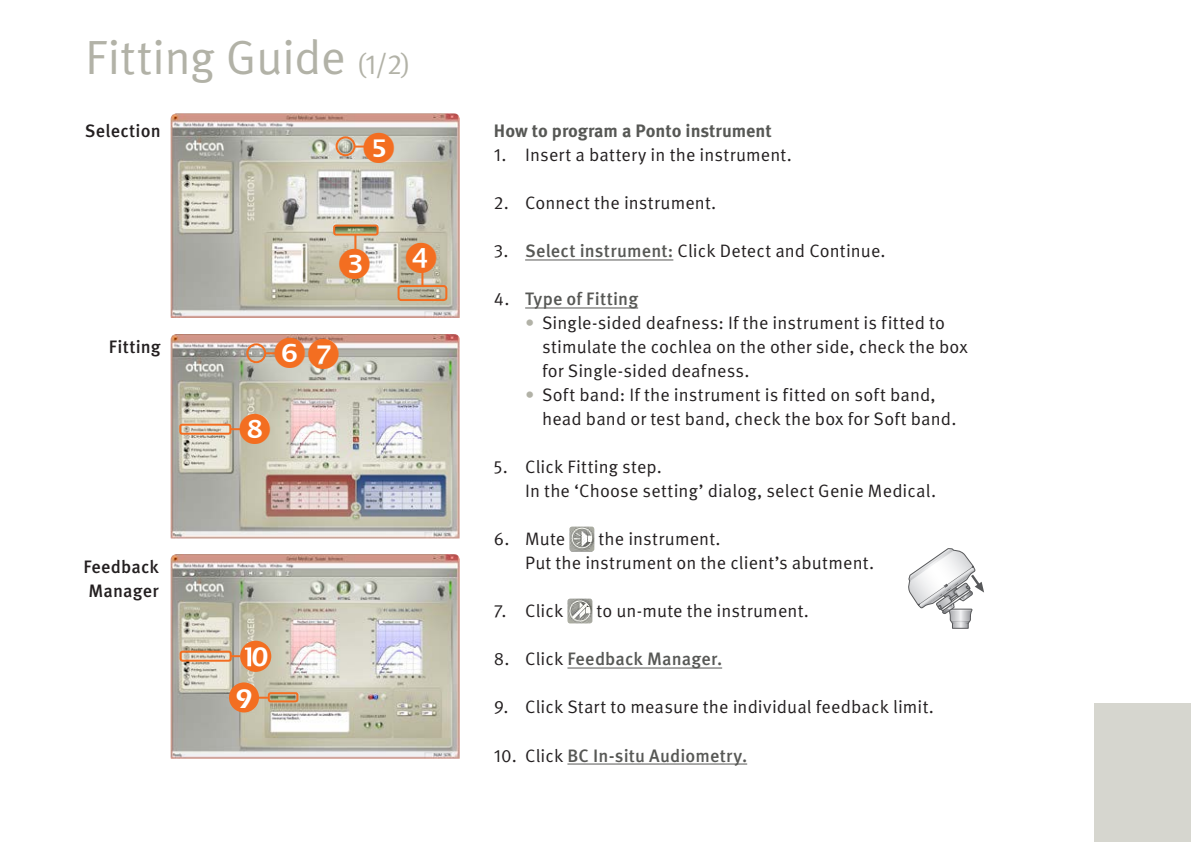
<style>
.page{position:relative;width:1191px;height:842px;background:#fff}
.page>*{position:absolute;margin:0;border:0;box-sizing:border-box;transform-origin:0 0}
.t1{font:48px "Meta Pro OM";letter-spacing:-.015em;color:#b2b2a7}
.t2{font:600 28px/41.4px "Eras ITC";color:#fff;text-align:center}
.t3{font:18px/24px "Meta Pro OM";letter-spacing:.005em;color:#231f20}
.t4{font:500 18px "Meta Pro OM";letter-spacing:.01em;color:#575855}
.t5{font:500 18px/24px "Meta Pro OM";letter-spacing:.01em;color:#231f20}
.t6{font:700 18px "Meta Pro OM";color:#575855}
.s1{font-size:28px}
.s2{font-weight:500;color:#575855}
.s3{font-weight:400;color:#231f20}
.s4{color:#b2b2a7}
</style>
<div class="page">
<div style="left:1094px;top:703px;width:97px;height:139px;background:#d6d6cf"></div>
<img style="left:171px;top:113px;width:289px;height:205px">
<img style="left:171px;top:334px;width:288px;height:204px">
<hr style="left:525px;top:260px;width:148px;height:1px;background:#575855">
<hr style="left:525px;top:308px;width:113px;height:1px;background:#575855">
<hr style="left:567px;top:668px;width:155px;height:1px;background:#575855">
<hr style="left:567px;top:764px;width:180px;height:1px;background:#575855">
<img style="left:569px;top:527px;width:25px;height:24px">
<img style="left:567px;top:599px;width:25px;height:24px">
<div style="left:335px;top:136px;width:20px;height:20px;border:2px solid #f36e21;border-radius:50%"></div>
<div style="left:333px;top:225px;width:45px;height:11px;border:2px solid #f36e21;border-radius:2px"></div>
<div style="left:397px;top:285px;width:50px;height:16px;border:2px solid #f36e21;border-radius:3px"></div>
<div style="left:179px;top:424px;width:52px;height:11px;border:2px solid #f36e21;border-radius:2px"></div>
<div style="left:246px;top:343px;width:20px;height:20px;border:2px solid #f36e21;border-radius:50%"></div>
<svg style="left:908px;top:548px;width:76px;height:81px"></svg>
<img style="left:171px;top:554px;width:289px;height:205px">
<div style="left:240px;top:641px;width:31px;height:31px;background:#f36e21;border-radius:50%"></div>
<svg style="left:230px;top:647px;width:21px;height:19px"></svg>
<div style="left:180px;top:651px;width:52px;height:11px;border:2px solid #f36e21;border-radius:2px"></div>
<div style="left:229px;top:682px;width:30px;height:30px;background:#f36e21;border-radius:50%"></div>
<div style="left:268px;top:692px;width:30px;height:10px;border:2px solid #f36e21;border-radius:2px"></div>
<svg style="left:259px;top:697px;width:10px;height:2px"></svg>
<svg style="left:355px;top:132px;width:39px;height:31px"></svg>
<svg style="left:339px;top:235px;width:31px;height:44px"></svg>
<svg style="left:406px;top:242px;width:30px;height:44px"></svg>
<svg style="left:230px;top:413px;width:40px;height:31px"></svg>
<svg style="left:265px;top:337px;width:73px;height:32px"></svg>
<h1 class="t1" style="left:85px;top:28px;width:327px">Fitting Guide <span class="s1">(1/2)</span></h1>
<p class="t5" style="left:85px;top:119px;width:77px">Selection</p>
<p class="t5" style="left:109px;top:335px;width:53px">Fitting</p>
<p class="t5" style="left:83px;top:555px;width:77px">Feedback<br>Manager</p>
<h2 class="t2" style="left:235px;top:636px;width:35px">0<br>9</h2>
<p class="t6" style="left:494px;top:120px;width:279px">How to program a Ponto instrument</p>
<p class="t3" style="left:494px;top:143px;width:299px">1. Insert a battery in the instrument.</p>
<p class="t3" style="left:494px;top:191px;width:224px">2. Connect the instrument.</p>
<p class="t3" style="left:494px;top:239px;width:393px">3. <span class="s2">Select instrument:</span> Click Detect and Continue.</p>
<p class="t4" style="left:494px;top:288px;width:146px"><span class="s3">4.</span> Type of Fitting</p>
<p class="t3" style="left:542px;top:311px;width:427px;text-indent:-17px"><span class="s4">•</span> Single-sided deafness: If the instrument is fitted to stimulate the cochlea on the other side, check the box for Single-sided deafness.</p>
<p class="t3" style="left:542px;top:383px;width:416px;text-indent:-17px"><span class="s4">•</span> Soft band: If the instrument is fitted on soft band, head band or test band, check the box for Soft band.</p>
<p class="t3" style="left:525px;top:455px;width:412px;text-indent:-31px">5. Click Fitting step.<br>In the ‘Choose setting’ dialog, select Genie Medical.</p>
<p class="t3" style="left:494px;top:527px;width:73px">6. Mute</p>
<p class="t3" style="left:525px;top:527px;width:350px;text-indent:73px">the instrument.<br>Put the instrument on the client’s abutment.</p>
<p class="t3" style="left:494px;top:599px;width:71px">7. Click</p>
<p class="t3" style="left:596px;top:599px;width:214px">to un-mute the instrument.</p>
<p class="t4" style="left:494px;top:648px;width:230px"><span class="s3">8. Click</span> Feedback Manager.</p>
<p class="t3" style="left:494px;top:695px;width:441px">9. Click Start to measure the individual feedback limit.</p>
<p class="t4" style="left:494px;top:744px;width:255px"><span class="s3">10. Click</span> BC In-situ Audiometry.</p>
</div>
